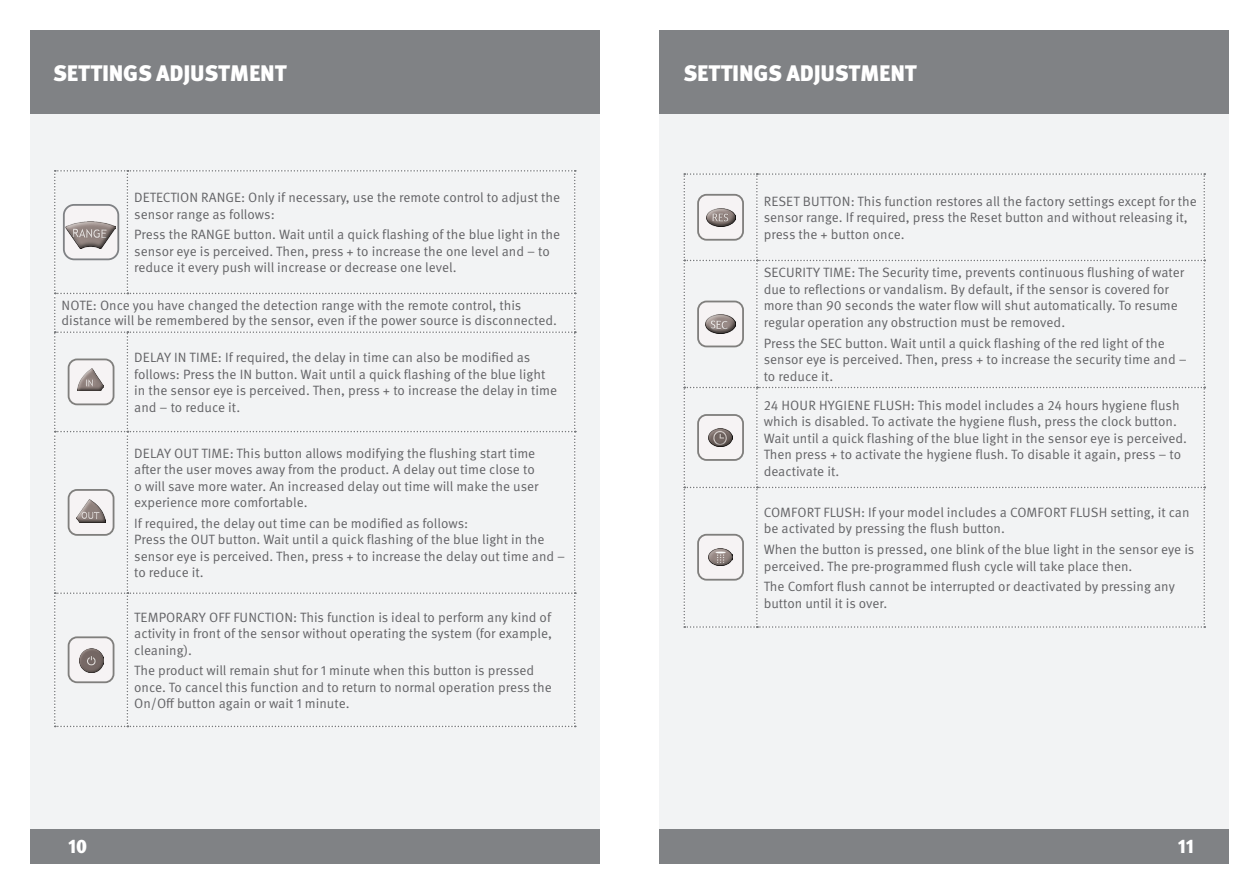
<style>
.page{position:relative;width:1259px;height:893px;background:#fff}
.page>*{position:absolute;margin:0;border:0;box-sizing:border-box;transform-origin:0 0}
.t1{font:900 22.5px "Meta Pro";letter-spacing:-.01em;color:#fff}
.t2{font:900 19.5px "Meta Pro";color:#fff}
.t3{font:13.5px/16.5px "Meta Pro Norm";color:#636366}
</style>
<div class="page">
<div style="left:659px;top:104px;width:570px;height:742px;background:#f2f3f4"></div>
<div style="left:30px;top:104px;width:570px;height:742px;background:#f2f3f4"></div>
<div style="left:30px;top:30px;width:570px;height:83px;background:#808285"></div>
<div style="left:659px;top:30px;width:570px;height:83px;background:#808285"></div>
<div style="left:30px;top:829px;width:570px;height:34px;background:#808285"></div>
<div style="left:659px;top:829px;width:570px;height:34px;background:#808285"></div>
<svg style="left:54px;top:170px;width:522px;height:557px"></svg>
<div style="left:64px;top:205px;width:54px;height:54px;background:#f6f3f4;border-radius:10px"></div>
<div style="left:63px;top:204px;width:56px;height:56px;border:2px solid #808285;border-radius:10px"></div>
<img style="left:66px;top:221px;width:49px;height:27px">
<div style="left:69px;top:359px;width:45px;height:45px;background:#f6f3f4;border-radius:8px"></div>
<div style="left:68px;top:358px;width:46px;height:47px;border:2px solid #807f7d;border-radius:8px"></div>
<img style="left:77px;top:369px;width:27px;height:21px">
<div style="left:69px;top:490px;width:45px;height:45px;background:#f6f3f4;border-radius:8px"></div>
<div style="left:68px;top:489px;width:46px;height:47px;border:2px solid #807f7d;border-radius:8px"></div>
<img style="left:77px;top:500px;width:28px;height:23px">
<div style="left:69px;top:637px;width:45px;height:45px;background:#f6f3f4;border-radius:8px"></div>
<div style="left:68px;top:636px;width:46px;height:47px;border:2px solid #807f7d;border-radius:8px"></div>
<img style="left:80px;top:648px;width:24px;height:24px">
<svg style="left:683px;top:173px;width:522px;height:455px"></svg>
<div style="left:698px;top:195px;width:45px;height:45px;background:#f6f3f4;border-radius:8px"></div>
<div style="left:697px;top:194px;width:47px;height:47px;border:2px solid #807f7d;border-radius:8px"></div>
<img style="left:706px;top:208px;width:29px;height:19px">
<div style="left:698px;top:301px;width:45px;height:45px;background:#f6f3f4;border-radius:8px"></div>
<div style="left:697px;top:301px;width:47px;height:46px;border:2px solid #807f7d;border-radius:8px"></div>
<img style="left:706px;top:315px;width:29px;height:18px">
<div style="left:698px;top:415px;width:45px;height:45px;background:#f6f3f4;border-radius:8px"></div>
<div style="left:697px;top:414px;width:47px;height:47px;border:2px solid #807f7d;border-radius:8px"></div>
<img style="left:708px;top:429px;width:24px;height:17px">
<div style="left:698px;top:535px;width:45px;height:45px;background:#f6f3f4;border-radius:8px"></div>
<div style="left:697px;top:534px;width:47px;height:47px;border:2px solid #807f7d;border-radius:8px"></div>
<img style="left:709px;top:549px;width:23px;height:16px">
<h1 class="t1" style="left:53px;top:56px;width:221px">SETTINGS ADJUSTM ENT</h1>
<h1 class="t1" style="left:683px;top:56px;width:221px">SETTINGS ADJUSTM ENT</h1>
<p class="t3" style="left:134px;top:188px;width:427px">DETECTION RANGE: Only if necessary, use the remote control to adjust the sensor range as follows:</p>
<p class="t3" style="left:134px;top:226px;width:427px">Press the RANGE button. Wait until a quick flashing of the blue light in the sensor eye is perceived. Then, press + to increase the one level and – to reduce it every push will increase or decrease one level.</p>
<p class="t3" style="left:62px;top:297px;width:497px;line-height:15px">Note: Once you have changed the detection range with the remote control, this distance will be remembered by the sensor, even if the power source is disconnected.</p>
<p class="t3" style="left:134px;top:348px;width:17px">Delay</p>
<p class="t3" style="left:174px;top:348px;width:24px">in time</p>
<p class="t3" style="left:134px;top:348px;width:424px;text-indent:84px">: If required, the delay in time can also be modified as follows: Press the IN button. Wait until a quick flashing of the blue light in the sensor eye is perceived. Then, press + to increase the delay in time and – to reduce it.</p>
<p class="t3" style="left:134px;top:444px;width:17px">Delay</p>
<p class="t3" style="left:174px;top:444px;width:36px">OUT time</p>
<p class="t3" style="left:134px;top:444px;width:406px;text-indent:95px">: This button allows modifying the flushing start time after the user moves away from the product. A delay out time close to 0 will save more water. An increased delay out time will make the user experience more comfortable.</p>
<p class="t3" style="left:134px;top:514px;width:432px">If required, the delay out time can be modified as follows:<br>Press the OUT button. Wait until a quick flashing of the blue light in the sensor eye is perceived. Then, press + to increase the delay out time and – to reduce it.</p>
<p class="t3" style="left:134px;top:608px;width:16px">Temporary</p>
<p class="t3" style="left:209px;top:608px;width:33px">Off function</p>
<p class="t3" style="left:134px;top:608px;width:419px;text-align:justify;text-indent:159px">: This function is ideal to perform any kind of activity in front of the sensor without operating the system (for example, cleaning).</p>
<p class="t3" style="left:134px;top:661px;width:419px">The product will remain shut for 1 minute when this button is pressed once. To cancel this function and to return to normal operation press the<br>On/Off button again or wait 1 minute.</p>
<p class="t3" style="left:763px;top:192px;width:435px;text-indent:87px">: This function restores all the factory settings except for the sensor range. If required, press the Reset button and without releasing it, press the + button once.</p>
<p class="t3" style="left:763px;top:264px;width:16px">Security</p>
<p class="t3" style="left:823px;top:264px;width:8px">time</p>
<p class="t3" style="left:763px;top:192px;width:16px">Reset</p>
<p class="t3" style="left:803px;top:192px;width:9px">button</p>
<p class="t3" style="left:763px;top:264px;width:422px;text-indent:88px">: The Security time, prevents continuous flushing of water due to reflections or vandalism. By default, if the sensor is covered for more than 90 seconds the water flow will shut automatically. To resume regular operation any obstruction must be removed.</p>
<p class="t3" style="left:763px;top:334px;width:424px">Press the SEC button. Wait until a quick flashing of the red light of the sensor eye is perceived. Then, press + to increase the security time and – to reduce it.</p>
<p class="t3" style="left:763px;top:396px;width:28px">24 hour</p>
<p class="t3" style="left:819px;top:396px;width:9px">hygiene</p>
<p class="t3" style="left:873px;top:396px;width:8px">flush</p>
<p class="t3" style="left:763px;top:396px;width:425px;text-indent:147px">: This model includes a 24 hours hygiene flush which is disabled. To activate the hygiene flush, press the clock button.<br>Wait until a quick flashing of the blue light in the sensor eye is perceived.<br>Then press + to activate the hygiene flush. To disable it again, press – to deactivate it.</p>
<p class="t3" style="left:763px;top:503px;width:17px">Comfort</p>
<p class="t3" style="left:823px;top:503px;width:8px">flush</p>
<p class="t3" style="left:861px;top:503px;width:166px">: If your model includes a Comfort</p>
<p class="t3" style="left:1070px;top:503px;width:8px">flush</p>
<p class="t3" style="left:1110px;top:503px;width:81px">setting, it can</p>
<p class="t3" style="left:763px;top:517px;width:432px;line-height:20.7px">be activated by pressing the flush button.<br>When the button is pressed, one blink of the blue light in the sensor eye is</p>
<p class="t3" style="left:763px;top:555px;width:413px;line-height:20.7px">perceived. The pre-programmed flush cycle will take place then.<br>The Comfort flush cannot be interrupted or deactivated by pressing any</p>
<p class="t3" style="left:763px;top:594px;width:125px">button until it is over.</p>
<h2 class="t2" style="left:68px;top:831px;width:21px">10</h2>
<h2 class="t2" style="left:1177px;top:831px;width:18px">11</h2>
</div>
